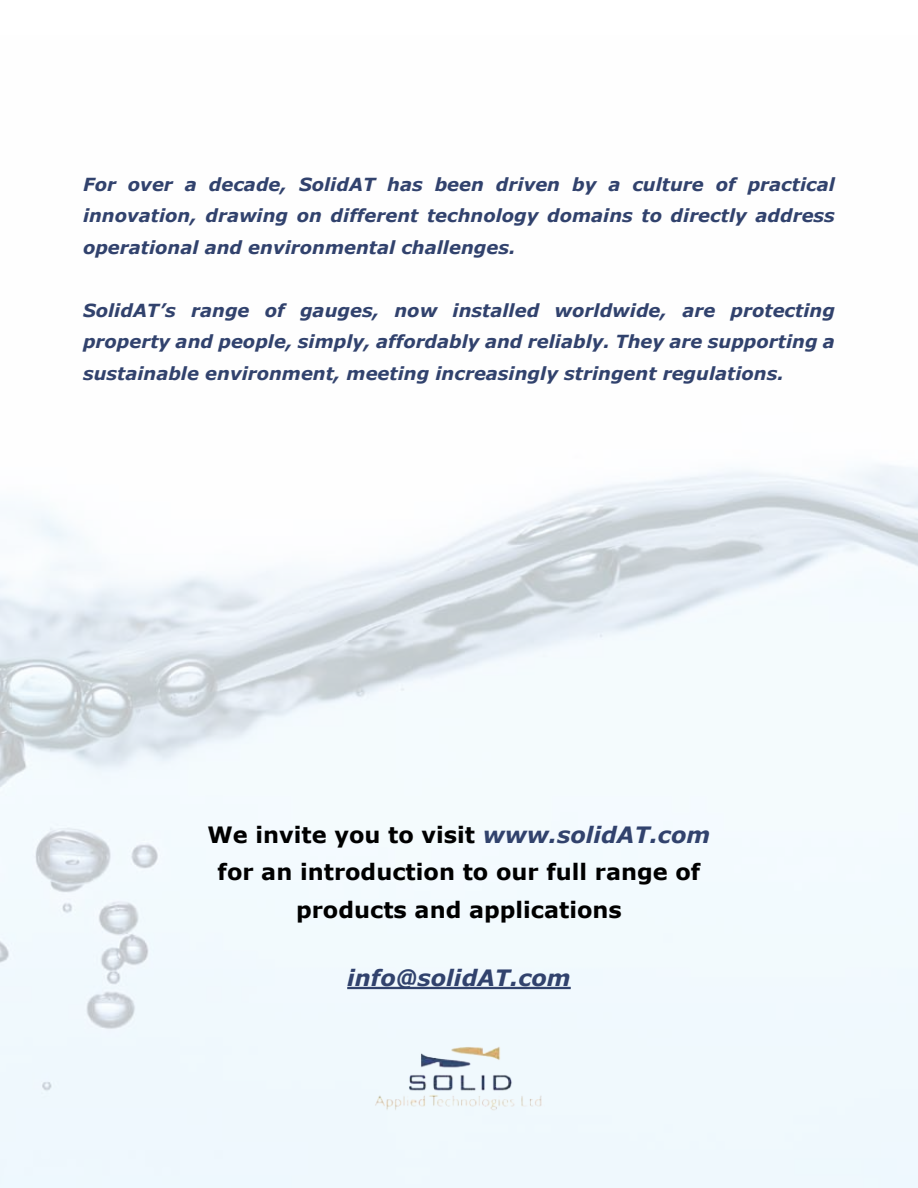
<style>
.page{position:relative;width:918px;height:1188px;background:#fff}
.page>*{position:absolute;margin:0;border:0;box-sizing:border-box;transform-origin:0 0}
.t1{font:700 22.5px/37.5px "Verdana";color:#000;text-align:center}
.t2{font:italic 700 22.5px "Verdana";color:#31426d}
.t3{font:italic 700 18px/31.5px "Verdana";color:#31426d}
.s1{font-style:italic;color:#31426d}
</style>
<div class="page">
<img style="left:374px;top:1046px;width:170px;height:65px">
<hr style="left:347px;top:987px;width:224px;height:2px;background:#31426d">
<p class="t3" style="left:83px;top:168px;width:34px">For</p>
<p class="t3" style="left:128px;top:168px;width:46px">over</p>
<p class="t3" style="left:185px;top:168px;width:14px">a</p>
<p class="t3" style="left:209px;top:168px;width:80px">decade,</p>
<p class="t3" style="left:299px;top:168px;width:78px">SolidAT</p>
<p class="t3" style="left:387px;top:168px;width:37px">has</p>
<p class="t3" style="left:435px;top:168px;width:51px">been</p>
<p class="t3" style="left:496px;top:168px;width:66px">driven</p>
<p class="t3" style="left:572px;top:168px;width:26px">by</p>
<p class="t3" style="left:608px;top:168px;width:14px">a</p>
<p class="t3" style="left:632px;top:168px;width:73px">culture</p>
<p class="t3" style="left:716px;top:168px;width:21px">of</p>
<p class="t3" style="left:748px;top:168px;width:89px">practical</p>
<p class="t3" style="left:331px;top:199px;width:89px">different</p>
<p class="t3" style="left:83px;top:199px;width:434px">innovation,<br>operational and environmental challenges.</p>
<p class="t3" style="left:205px;top:199px;width:84px">drawing</p>
<p class="t3" style="left:427px;top:199px;width:113px">technology</p>
<p class="t3" style="left:297px;top:199px;width:27px">on</p>
<p class="t3" style="left:547px;top:199px;width:87px">domains</p>
<p class="t3" style="left:641px;top:199px;width:22px">to</p>
<p class="t3" style="left:671px;top:199px;width:78px">directly</p>
<p class="t3" style="left:756px;top:199px;width:81px">address</p>
<p class="t3" style="left:265px;top:294px;width:21px">of</p>
<p class="t3" style="left:83px;top:294px;width:753px">SolidAT s’<br>property and people, simply, affordably and reliably. They are supporting a sustainable environment, meeting increasingly stringent regulations.</p>
<p class="t3" style="left:453px;top:294px;width:88px">installed</p>
<p class="t3" style="left:555px;top:294px;width:114px">worldwide,</p>
<p class="t3" style="left:731px;top:294px;width:106px">protecting</p>
<p class="t3" style="left:191px;top:294px;width:60px">range</p>
<p class="t3" style="left:300px;top:294px;width:81px">gauges,</p>
<p class="t3" style="left:395px;top:294px;width:44px">now</p>
<p class="t3" style="left:682px;top:294px;width:34px">are</p>
<p class="t1" style="left:208px;top:815px;width:504px">We invite you to visit <span class="s1">www.solidAT.com </span>for an introduction to our full range of products and applications</p>
<p class="t2" style="left:347px;top:962px;width:225px">info@solidAT.com</p>
</div>
